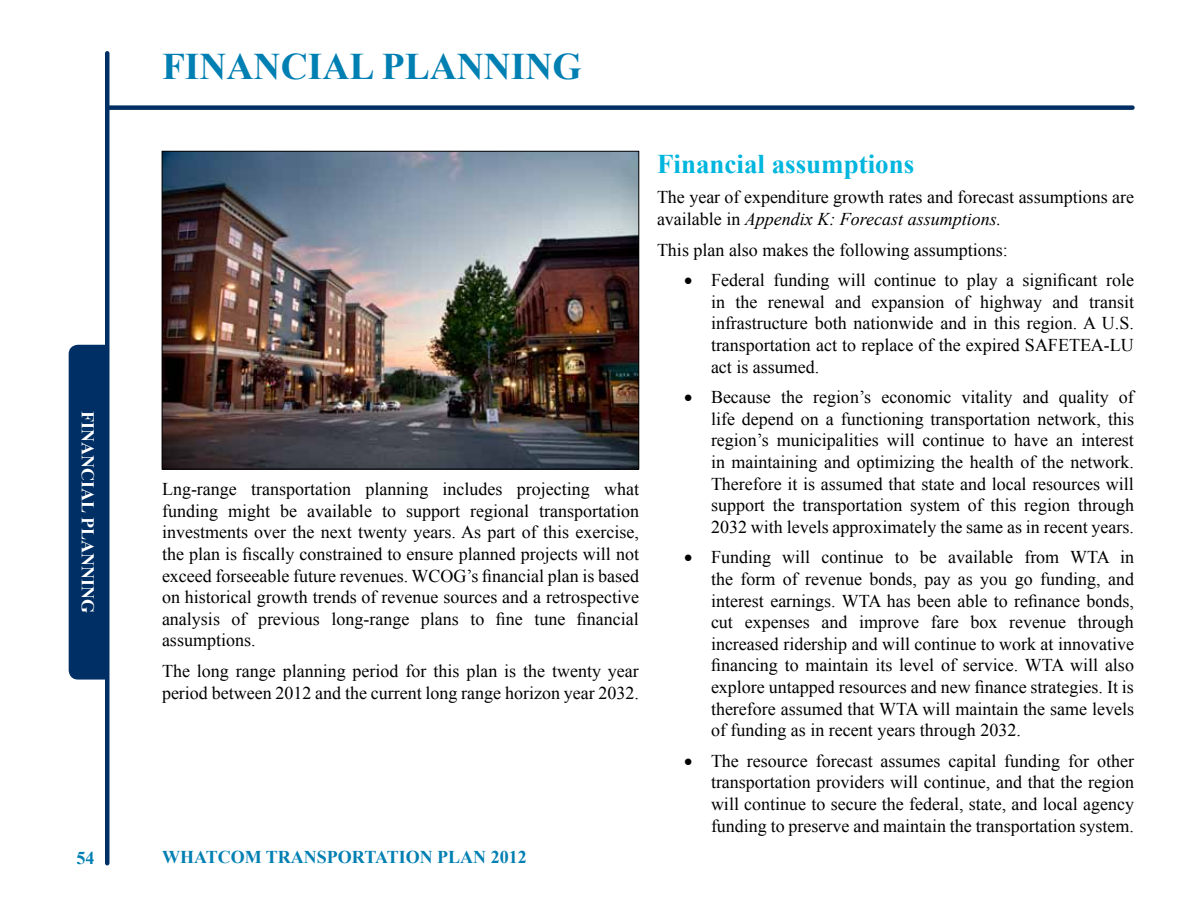
<style>
.page{position:relative;width:1188px;height:918px;background:#fff}
.page>*{position:absolute;margin:0;border:0;box-sizing:border-box;transform-origin:0 0}
.t1{font:700 37.5px "Times New Roman";color:#007fb2}
.t2{font:700 27px "Times New Roman";color:#00b6de}
.t3{font:18px/21.6px "Times New Roman";color:#000;text-align:justify}
.t4{font:700 18px "Times New Roman";color:#007fb2}
.t5{font:700 18px "Times New Roman";color:#fff}
.s1{font-style:italic}
</style>
<div class="page">
<hr style="left:105px;top:53px;width:4px;height:810px;background:#002f65">
<div style="left:68px;top:344px;width:37px;height:336px;background:#002f65"></div>
<div style="left:108px;top:105px;width:1025px;height:5px;background:#002f65"></div>
<img style="left:164px;top:153px;width:473px;height:314px">
<div style="left:162px;top:151px;width:477px;height:318px;border:1px solid #000"></div>
<h1 class="t1" style="left:162px;top:41px;width:421px">FINANCIAL PLANNING</h1>
<p class="t5" style="left:100px;top:411px;width:203px;rotate:90deg">FINANCIAL PLANNING</p>
<p class="t3" style="left:162px;top:478px;width:479px">Lng-range transportation planning includes projecting what funding might be available to support regional transportation investments over the next twenty years. As part of this exercise, the plan is fiscally constrained to ensure planned projects will not exceed forseeable future revenues. WCOG’s financial plan is based on historical growth trends of revenue sources and a retrospective analysis of previous long-range plans to fine tune financial assumptions.</p>
<p class="t3" style="left:162px;top:660px;width:478px">The long range planning period for this plan is the twenty year period between 2012 and the current long range horizon year 2032.</p>
<p class="t4" style="left:76px;top:845px;width:19px">54</p>
<p class="t4" style="left:162px;top:845px;width:366px">WHATCOM TRANSPORTATION PLAN 2012</p>
<h2 class="t2" style="left:657px;top:145px;width:259px">Financial assumptions</h2>
<p class="t3" style="left:657px;top:186px;width:479px">The year of expenditure growth rates and forecast assumptions are available in <span class="s1">Appendix K: Forecast assumptions.</span></p>
<p class="t3" style="left:657px;top:238px;width:352px">This plan also makes the following assumptions:</p>
<p class="t3" style="left:711px;top:269px;width:425px;text-indent:-27px">• Federal funding will continue to play a significant role in the renewal and expansion of highway and transit infrastructure both nationwide and in this region. A U.S. transportation act to replace of the expired SAFETEA-LU act is assumed.</p>
<p class="t3" style="left:711px;top:386px;width:425px;text-indent:-27px">• Because the region’s economic vitality and quality of life depend on a functioning transportation network, this region’s municipalities will continue to have an interest in maintaining and optimizing the health of the network.<br>Therefore it is assumed that state and local resources will support the transportation system of this region through 2032 with levels approximately the same as in recent years.</p>
<p class="t3" style="left:711px;top:546px;width:425px;text-indent:-27px">• Funding will continue to be available from WTA in the form of revenue bonds, pay as you go funding, and interest earnings. WTA has been able to refinance bonds, cut expenses and improve fare box revenue through increased ridership and will continue to work at innovative financing to maintain its level of service. WTA will also explore untapped resources and new finance strategies. It is therefore assumed that WTA will maintain the same levels of funding as in recent years through 2032.</p>
<p class="t3" style="left:711px;top:750px;width:425px;text-indent:-27px">• The resource forecast assumes capital funding for other transportation providers will continue, and that the region will continue to secure the federal, state, and local agency funding to preserve and maintain the transportation system.</p>
</div>
